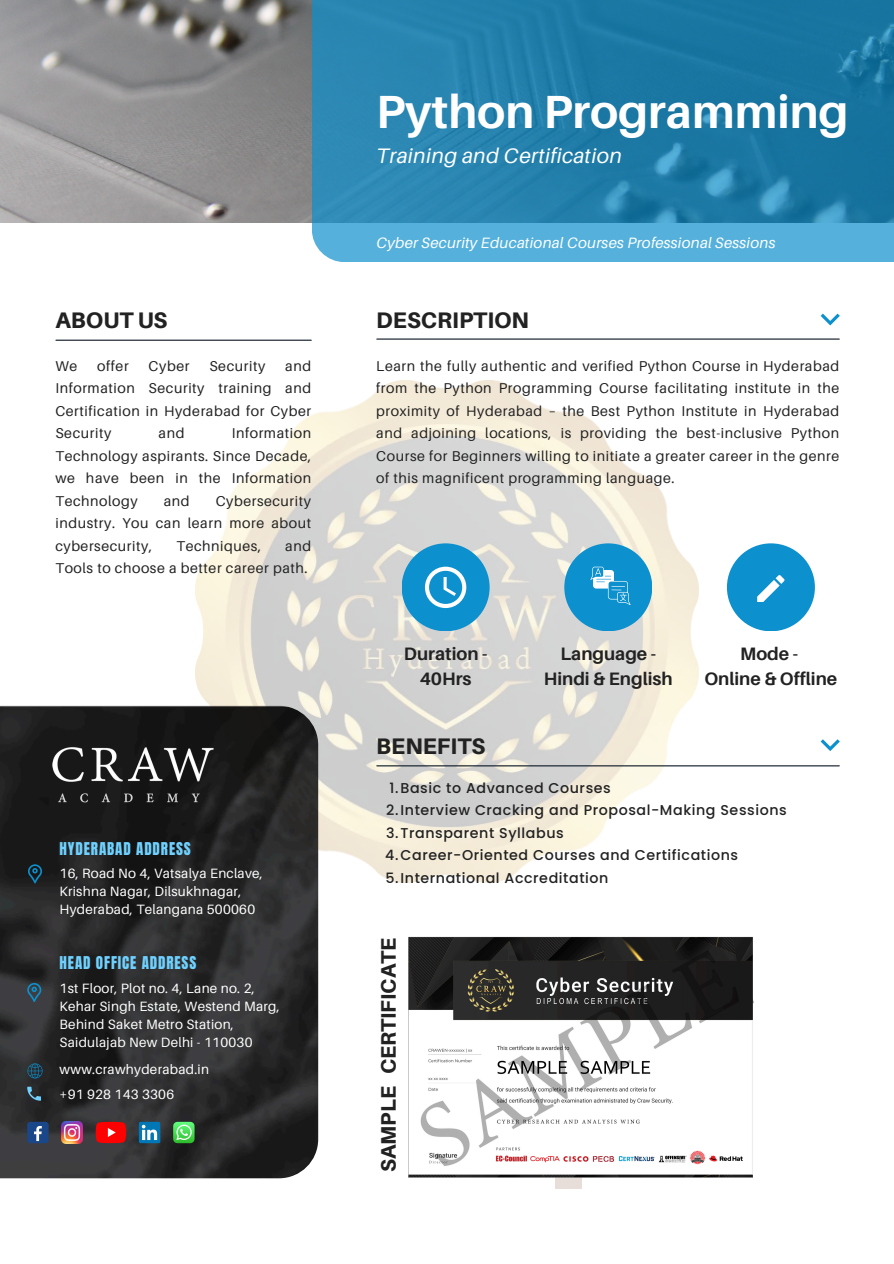
<style>
.page{position:relative;width:894px;height:1264px;background:#fff}
.page>*{position:absolute;margin:0;border:0;box-sizing:border-box;transform-origin:0 0}
.t1{font:700 46.5px "Aileron";color:#fff}
.t2{font:800 22.5px "Aileron";color:#222}
.t3{font:italic 21px "Aileron";letter-spacing:.02em;color:#fff}
.t4{font:800 21px "Aileron";color:#222}
.t5{font:700 18px/24.8px "Aileron";color:#222;text-align:center}
.t6{font:italic 15px "Aileron";letter-spacing:.02em;color:#fff}
.t7{font:15px "Anton";letter-spacing:.06em;color:#6fd1ff}
.t8{font:14.25px/22.5px "Aileron";letter-spacing:.04em;color:#222;text-align:justify}
.t9{font:500 14.25px "Poppins";letter-spacing:.04em;color:#222}
.t10{font:13.5px/18px "Aileron";letter-spacing:.02em;color:#fff}
</style>
<div class="page">
<img style="left:196px;top:381px;width:501px;height:501px">
<img style="left:0;top:0;width:312px;height:222px">
<svg style="left:312px;top:0;width:581px;height:262px;background:#2885b0"></svg>
<hr style="left:377px;top:338px;width:462px;height:1px;background:#0b1623">
<hr style="left:56px;top:339px;width:255px;height:2px;background:#0b1623">
<hr style="left:377px;top:765px;width:462px;height:1px;background:#0b1623">
<div style="left:401px;top:543px;width:88px;height:88px;background:#0c90ce;border-radius:50%"></div>
<div style="left:564px;top:543px;width:88px;height:88px;background:#0c90ce;border-radius:50%"></div>
<div style="left:726px;top:543px;width:88px;height:88px;background:#0c90ce;border-radius:50%"></div>
<svg style="left:820px;top:313px;width:19px;height:12px"></svg>
<svg style="left:820px;top:739px;width:19px;height:12px"></svg>
<svg style="left:757px;top:575px;width:27px;height:27px"></svg>
<img style="left:0;top:705px;width:318px;height:473px">
<img style="left:61px;top:1121px;width:22px;height:22px">
<div style="left:27px;top:1121px;width:22px;height:22px;background:#1a4789;border-radius:3px"></div>
<svg style="left:34px;top:1126px;width:8px;height:14px"></svg>
<svg style="left:96px;top:1121px;width:30px;height:22px"></svg>
<div style="left:139px;top:1121px;width:21px;height:22px;background:#0177b5;border-radius:2px"></div>
<svg style="left:142px;top:1124px;width:15px;height:15px"></svg>
<svg style="left:173px;top:1121px;width:21px;height:22px"></svg>
<svg style="left:27px;top:1086px;width:14px;height:14px"></svg>
<img style="left:50px;top:737px;width:168px;height:71px">
<svg style="left:27px;top:1063px;width:16px;height:15px"></svg>
<svg style="left:28px;top:864px;width:14px;height:19px"></svg>
<svg style="left:27px;top:982px;width:14px;height:20px"></svg>
<svg style="left:425px;top:566px;width:41px;height:42px"></svg>
<svg style="left:590px;top:566px;width:40px;height:39px"></svg>
<img style="left:408px;top:936px;width:345px;height:253px">
<p class="t2" style="left:55px;top:306px;width:114px">ABOUT US</p>
<p class="t8" style="left:55px;top:354px;width:23px">We</p>
<p class="t8" style="left:97px;top:354px;width:33px">offer</p>
<p class="t8" style="left:149px;top:354px;width:42px">Cyber</p>
<p class="t8" style="left:209px;top:354px;width:57px">Security</p>
<p class="t8" style="left:55px;top:354px;width:257px;text-indent:230px">and Information Security training and Certification in Hyderabad for Cyber Security</p>
<p class="t8" style="left:55px;top:422px;width:257px;text-indent:176px">Information Technology aspirants. Since Decade, we have been in the Information Technology</p>
<p class="t8" style="left:158px;top:422px;width:27px">and</p>
<p class="t8" style="left:55px;top:489px;width:257px;text-indent:160px">Cybersecurity industry. You can learn more about cybersecurity,</p>
<p class="t8" style="left:164px;top:489px;width:27px">and</p>
<p class="t8" style="left:176px;top:534px;width:86px">Techniques,</p>
<p class="t8" style="left:55px;top:534px;width:257px;text-align:right">and<br>Tools to choose a better career path.</p>
<h3 class="t7" style="left:60px;top:838px;width:133px">HYDERABAD ADDRESS</h3>
<p class="t10" style="left:60px;top:864px;width:205px">16, Road No 4, Vatsalya Enclave,</p>
<p class="t10" style="left:60px;top:882px;width:183px">Krishna Nagar, Dilsukhnagar,</p>
<p class="t10" style="left:60px;top:900px;width:197px">Hyderabad, Telangana 500060</p>
<p class="t7" style="left:60px;top:952px;width:138px">HEAD OFFICE ADDRESS</p>
<p class="t10" style="left:60px;top:978px;width:222px">1st Floor, Plot no. 4, Lane no. 2,<br>Kehar Singh Estate, Westend Marg,<br>Behind Saket Metro Station,<br>Saidulajab New Delhi - 110030</p>
<p class="t10" style="left:60px;top:1059px;width:151px">www.crawhyderabad.in</p>
<p class="t10" style="left:60px;top:1084px;width:116px">+91 928 143 3306</p>
<p class="t1" style="left:376px;top:83px;width:473px">Python Programming</p>
<p class="t3" style="left:376px;top:143px;width:247px">Training and Certification</p>
<h5 class="t6" style="left:376px;top:233px;width:400px">Cyber Security Educational Courses Professional Sessions</h5>
<h6 class="t2" style="left:376px;top:306px;width:154px">DESCRIPTION</h6>
<p class="t8" style="left:376px;top:354px;width:464px">Learn the fully authentic and verified Python Course in Hyderabad from the Python Programming Course facilitating institute in the proximity of Hyderabad – the Best Python Institute in Hyderabad and adjoining locations, is providing the best-inclusive Python Course for Beginners willing to initiate a greater career in the genre of this magnificent programming language.</p>
<h5 class="t5" style="left:404px;top:641px;width:85px">Duration -<br>40Hrs</h5>
<p class="t5" style="left:543px;top:641px;width:130px">Language -<br>Hindi &amp; English</p>
<p class="t2" style="left:376px;top:732px;width:110px">BENEFITS</p>
<h5 class="t5" style="left:704px;top:641px;width:134px">Mode -<br>Online &amp; Offline</h5>
<p class="t9" style="left:389px;top:777px;width:223px">1.Basic to Advanced Courses</p>
<p class="t9" style="left:386px;top:800px;width:402px">2.Interview Cracking and Proposal-Making Sessions</p>
<h6 class="t9" style="left:386px;top:822px;width:179px">3.Transparent Syllabus</h6>
<p class="t9" style="left:385px;top:845px;width:354px">4.Career-Oriented Courses and Certifications</p>
<p class="t9" style="left:385px;top:867px;width:224px">5.International Accreditation</p>
<p class="t4" style="left:375px;top:1171px;width:236px;rotate:-90deg">SAMPLE CERTIFICATE</p>
</div>
